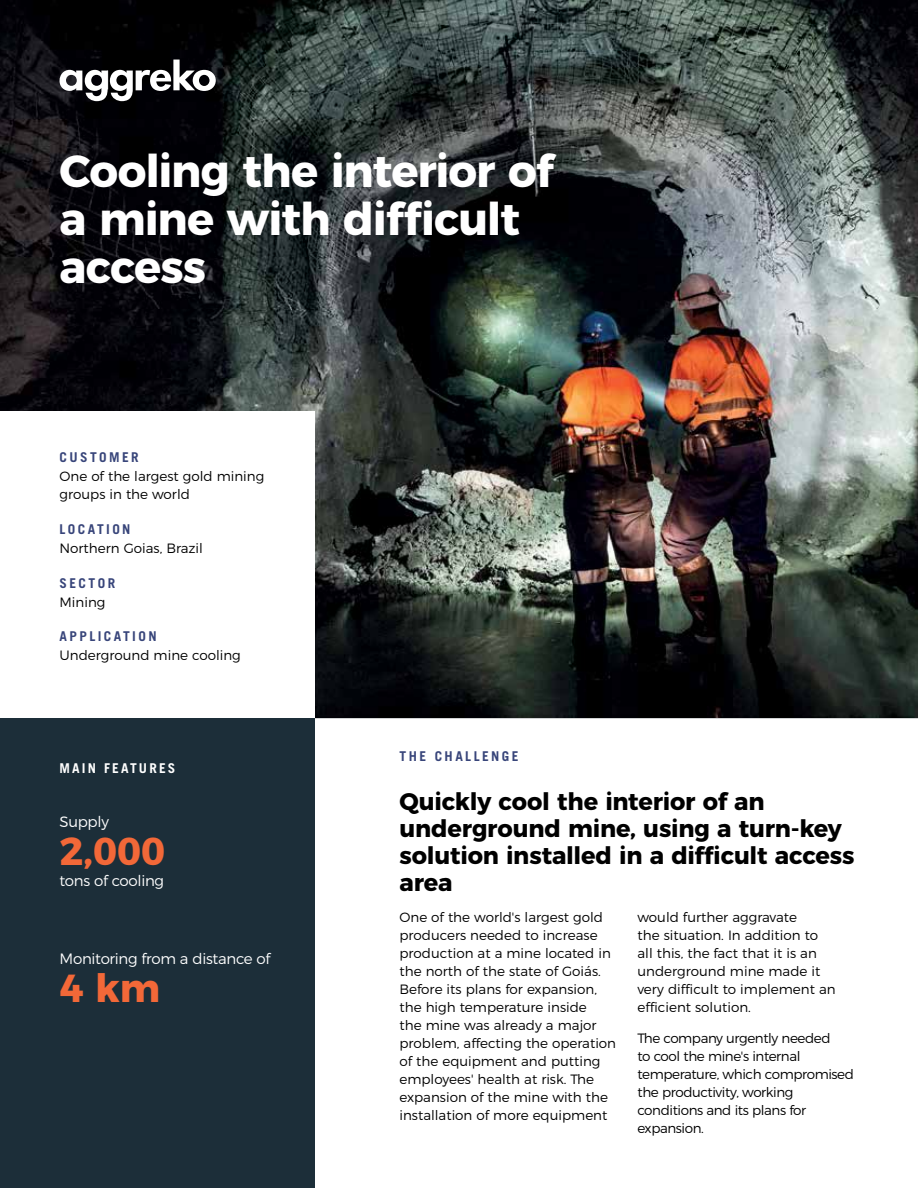
<style>
.page{position:relative;width:918px;height:1188px;background:#fff}
.page>*{position:absolute;margin:0;border:0;box-sizing:border-box;transform-origin:0 0}
.t1{font:700 45px/48px "Montserrat";letter-spacing:-.025em;color:#fff}
.t2{font:700 39px "Montserrat";color:#f26838}
.t3{font:700 24px/27px "Montserrat";letter-spacing:-.01em;color:#000}
.t4{font:300 15px "Montserrat";letter-spacing:-.02em;color:#fff}
.t5{font:300 13.5px/18px "Montserrat";color:#000}
.t6{font:300 13.5px/18px "Montserrat";letter-spacing:-.03em;color:#000}
.t7{font:700 13.5px "Trade Gothic LT Pro";letter-spacing:.18em;color:#38457a}
.t8{font:700 13.5px "Trade Gothic LT Pro";letter-spacing:.16em;color:#fff}
</style>
<div class="page">
<img style="left:0;top:0;width:918px;height:718px">
<svg style="left:60px;top:60px;width:156px;height:41px"></svg>
<div style="left:0;top:718px;width:315px;height:470px;background:#1c2e39"></div>
<div style="left:0;top:411px;width:315px;height:307px;background:#fff"></div>
<h1 class="t1" style="left:60px;top:144px;width:495px">Cooling the interior of a mine with difficult access</h1>
<p class="t7" style="left:60px;top:449px;width:81px">CUSTOMER</p>
<p class="t5" style="left:60px;top:466px;width:206px">One of the largest gold mining groups in the world</p>
<p class="t7" style="left:60px;top:521px;width:73px">LOCATION</p>
<p class="t5" style="left:60px;top:538px;width:145px">Northern Goias, Brazil</p>
<p class="t7" style="left:60px;top:575px;width:57px">SECTOR</p>
<p class="t5" style="left:60px;top:592px;width:47px">Mining</p>
<p class="t7" style="left:60px;top:628px;width:99px">APPLICATION</p>
<p class="t5" style="left:60px;top:645px;width:183px">Underground mine cooling</p>
<p class="t8" style="left:60px;top:760px;width:117px">MAIN FEATURES</p>
<p class="t4" style="left:60px;top:810px;width:51px">Supply</p>
<h2 class="t2" style="left:60px;top:819px;width:107px">2,000</h2>
<p class="t4" style="left:60px;top:869px;width:106px">tons of cooling</p>
<p class="t4" style="left:60px;top:947px;width:212px">Monitoring from a distance of</p>
<h2 class="t2" style="left:60px;top:956px;width:102px">4 km</h2>
<p class="t7" style="left:400px;top:748px;width:121px">THE CHALLENGE</p>
<h3 class="t3" style="left:400px;top:786px;width:457px">Quickly cool the interior of an underground mine, using a turn-key solution installed in a difficult access area</h3>
<p class="t5" style="left:400px;top:908px;width:218px">One of the world's largest gold producers needed to increase production at a mine located in the north of the state of Goiás.<br>Before its plans for expansion, the high temperature inside<br>the mine was already a major problem, affecting the operation of the equipment and putting employees' health at risk. The expansion of the mine with the installation of more equipment</p>
<p class="t5" style="left:637px;top:907px;width:200px">would further aggravate<br>the situation. In addition to all this, the fact that it is an underground mine made it very difficult to implement an efficient solution.</p>
<p class="t6" style="left:637px;top:1028px;width:218px">The company urgently needed<br>to cool the mine's internal temperature, which compromised the productivity, working conditions and its plans for expansion.</p>
</div>
